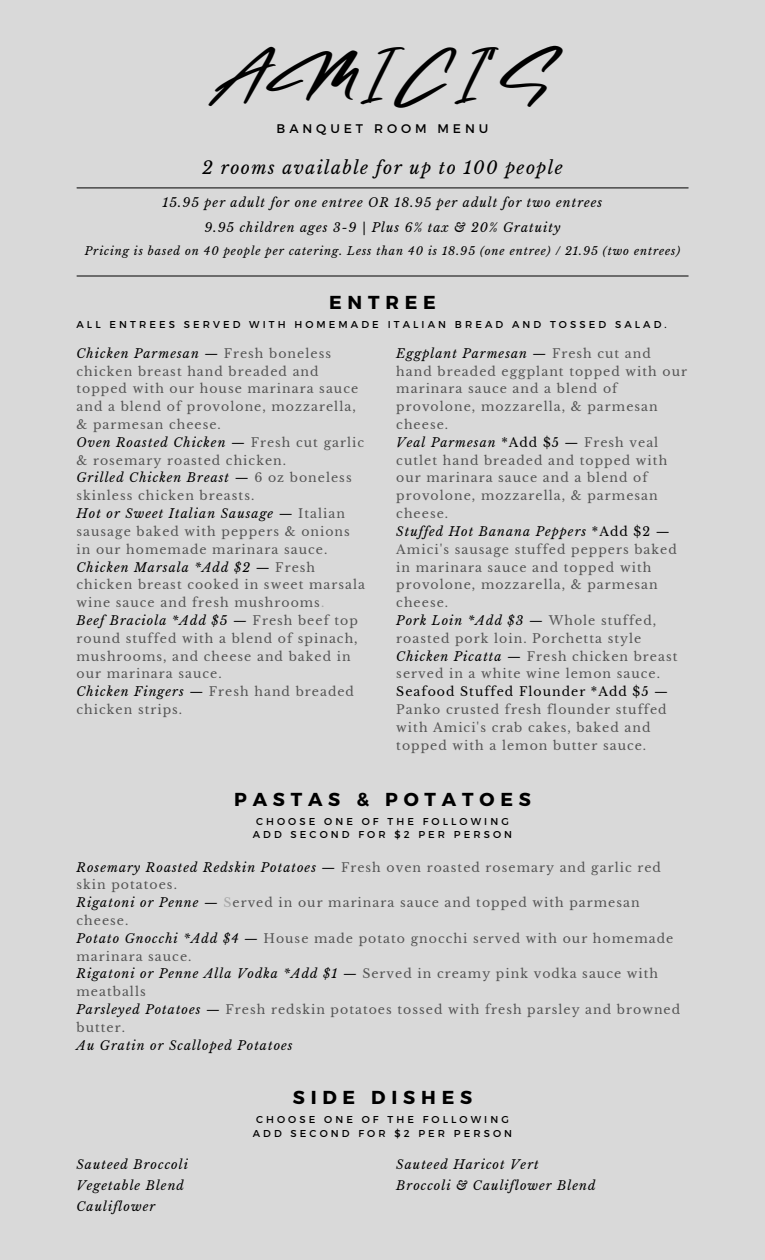
<style>
.page{position:relative;width:765px;height:1260px;background:#d9d9d9}
.page>*{position:absolute;margin:0;border:0;box-sizing:border-box;transform-origin:0 0}
.t1{font:37.5px "Smooth Fantasy";letter-spacing:.06em;color:#000}
.t2{font:700 18.75px "Montserrat";letter-spacing:.31em;color:#000}
.t3{font:italic 17.5px "Libre Baskerville";letter-spacing:.08em;color:#000}
.t4{font:12.5px/17.8px "Libre Baskerville";letter-spacing:.08em;color:#545454}
.t5{font:italic 12.5px "Libre Baskerville";letter-spacing:.08em;color:#000}
.t6{font:12.5px "Montserrat";letter-spacing:.31em;color:#000}
.t7{font:italic 11.25px "Libre Baskerville";letter-spacing:.08em;color:#000}
.t8{font:10px "Montserrat";letter-spacing:.31em;color:#000}
.s1{font-style:italic;color:#000}
.s2{color:#000}
.s3{color:#a6a6a6}
</style>
<div class="page">
<hr style="left:77px;top:187px;width:611px;height:1px;background:#000">
<hr style="left:77px;top:276px;width:611px;height:1px;background:#000">
<p class="t1" style="left:211px;top:69px;width:345px">AMICI'S</p>
<p class="t6" style="left:277px;top:121px;width:213px">BANQUET ROOM MENU</p>
<p class="t3" style="left:202px;top:157px;width:362px">2 rooms available for up to 100 people</p>
<p class="t5" style="left:163px;top:195px;width:441px">15.95 per adult for one entree OR 18.95 per adult for two entrees</p>
<p class="t5" style="left:204px;top:220px;width:358px">9.95 children ages 3-9 | Plus 6% tax &amp; 20% Gratuity</p>
<p class="t7" style="left:85px;top:244px;width:597px">Pricing is based on 40 people per catering. Less than 40 is 18.95 (one entree) / 21.95 (two entrees)</p>
<p class="t2" style="left:329px;top:290px;width:108px">ENTREE</p>
<p class="t4" style="left:76px;top:345px;width:283px"><span class="s1">Chicken Parmesan —</span> Fresh boneless chicken breast hand breaded and topped with our house marinara sauce and a blend of provolone, mozzarella, &amp; parmesan cheese.</p>
<p class="t4" style="left:76px;top:434px;width:289px"><span class="s1">Oven Roasted Chicken</span> <span class="s2">—</span> Fresh cut garlic &amp; rosemary roasted chicken.</p>
<p class="t4" style="left:76px;top:469px;width:277px"><span class="s1">Grilled Chicken Breast</span> <span class="s2">—</span> 6 oz boneless skinless chicken breasts.</p>
<p class="t4" style="left:76px;top:505px;width:275px"><span class="s1">Hot or Sweet Italian Sausage</span> <span class="s2">—</span> Italian sausage baked with peppers &amp; onions in our homemade marinara sauce.</p>
<p class="t4" style="left:76px;top:558px;width:290px"><span class="s1">Chicken Marsala *Add $2</span> <span class="s2">—</span> Fresh chicken breast cooked in sweet marsala wine sauce and fresh mushrooms<span class="s3">.</span></p>
<p class="t4" style="left:76px;top:612px;width:283px"><span class="s1">Beef Braciola *Add $5 —</span> Fresh beef top round stuffed with a blend of spinach, mushrooms, and cheese and baked in our marinara sauce.</p>
<p class="t4" style="left:76px;top:683px;width:279px"><span class="s1">Chicken Fingers</span> <span class="s2">—</span> Fresh hand breaded chicken strips.</p>
<p class="t8" style="left:76px;top:318px;width:592px">ALL ENTREES SERVED WITH HOMEMADE ITALIAN BREAD AND TOSSED SALAD.</p>
<p class="t4" style="left:396px;top:345px;width:292px"><span class="s1">Eggplant Parmesan —</span> Fresh cut and hand breaded eggplant topped with our marinara sauce and a blend of provolone, mozzarella, &amp; parmesan cheese.</p>
<p class="t4" style="left:396px;top:434px;width:272px"><span class="s1">Veal Parmesan</span> <span class="s2">*Add $5 —</span> Fresh veal cutlet hand breaded and topped with our marinara sauce and a blend of provolone, mozzarella, &amp; parmesan cheese.</p>
<p class="t4" style="left:396px;top:523px;width:282px"><span class="s1">Stuffed Hot Banana Peppers</span> <span class="s2">*Add $2 —<br></span>Amici's sausage stuffed peppers baked in marinara sauce and topped with provolone, mozzarella, &amp; parmesan cheese.</p>
<p class="t4" style="left:396px;top:612px;width:262px"><span class="s1">Pork Loin *Add $3 —</span> Whole stuffed, roasted pork loin. Porchetta style</p>
<p class="t4" style="left:396px;top:647px;width:283px"><span class="s1">Chicken Picatta</span> <span class="s2">—</span> Fresh chicken breast served in a white wine lemon sauce.</p>
<p class="t4" style="left:396px;top:683px;width:273px"><span class="s2">Seafood Stuffed Flounder *Add $5 — </span>Panko crusted fresh flounder stuffed with Amici's crab cakes, baked and topped with a lemon butter sauce.</p>
<p class="t2" style="left:234px;top:787px;width:298px">PASTAS &amp; POTATOES</p>
<p class="t8" style="left:256px;top:815px;width:254px">CHOOSE ONE OF THE FOLLOWING</p>
<p class="t8" style="left:253px;top:828px;width:261px">ADD SECOND FOR $2 PER PERSON</p>
<p class="t4" style="left:76px;top:858px;width:586px"><span class="s1">Rosemary Roasted Redskin Potatoes —</span> Fresh oven roasted rosemary and garlic red skin potatoes.</p>
<p class="t4" style="left:76px;top:894px;width:565px"><span class="s1">Rigatoni or Penne —</span> <span class="s3">S</span>erved in our marinara sauce and topped with parmesan cheese.</p>
<p class="t4" style="left:76px;top:930px;width:598px"><span class="s1">Potato Gnocchi *Add $4 —</span> House made potato gnocchi served with our homemade marinara sauce.</p>
<p class="t4" style="left:76px;top:965px;width:583px"><span class="s1">Rigatoni or Penne Alla Vodka *Add $1 —</span> Served in creamy pink vodka sauce with meatballs</p>
<p class="t4" style="left:76px;top:1001px;width:605px"><span class="s1">Parsleyed Potatoes —</span> Fresh redskin potatoes tossed with fresh parsley and browned butter.</p>
<p class="t5" style="left:76px;top:1038px;width:218px">Au Gratin or Scalloped Potatoes</p>
<p class="t2" style="left:293px;top:1085px;width:181px">SIDE DISHES</p>
<p class="t5" style="left:76px;top:1157px;width:113px">Sauteed Broccoli</p>
<p class="t5" style="left:76px;top:1178px;width:109px">Vegetable Blend</p>
<p class="t5" style="left:76px;top:1198px;width:80px">Cauliflower</p>
<p class="t8" style="left:256px;top:1113px;width:254px">CHOOSE ONE OF THE FOLLOWING</p>
<p class="t8" style="left:253px;top:1127px;width:261px">ADD SECOND FOR $2 PER PERSON</p>
<p class="t5" style="left:396px;top:1157px;width:144px">Sauteed Haricot Vert</p>
<p class="t5" style="left:396px;top:1178px;width:201px">Broccoli &amp; Cauliflower Blend</p>
</div>
